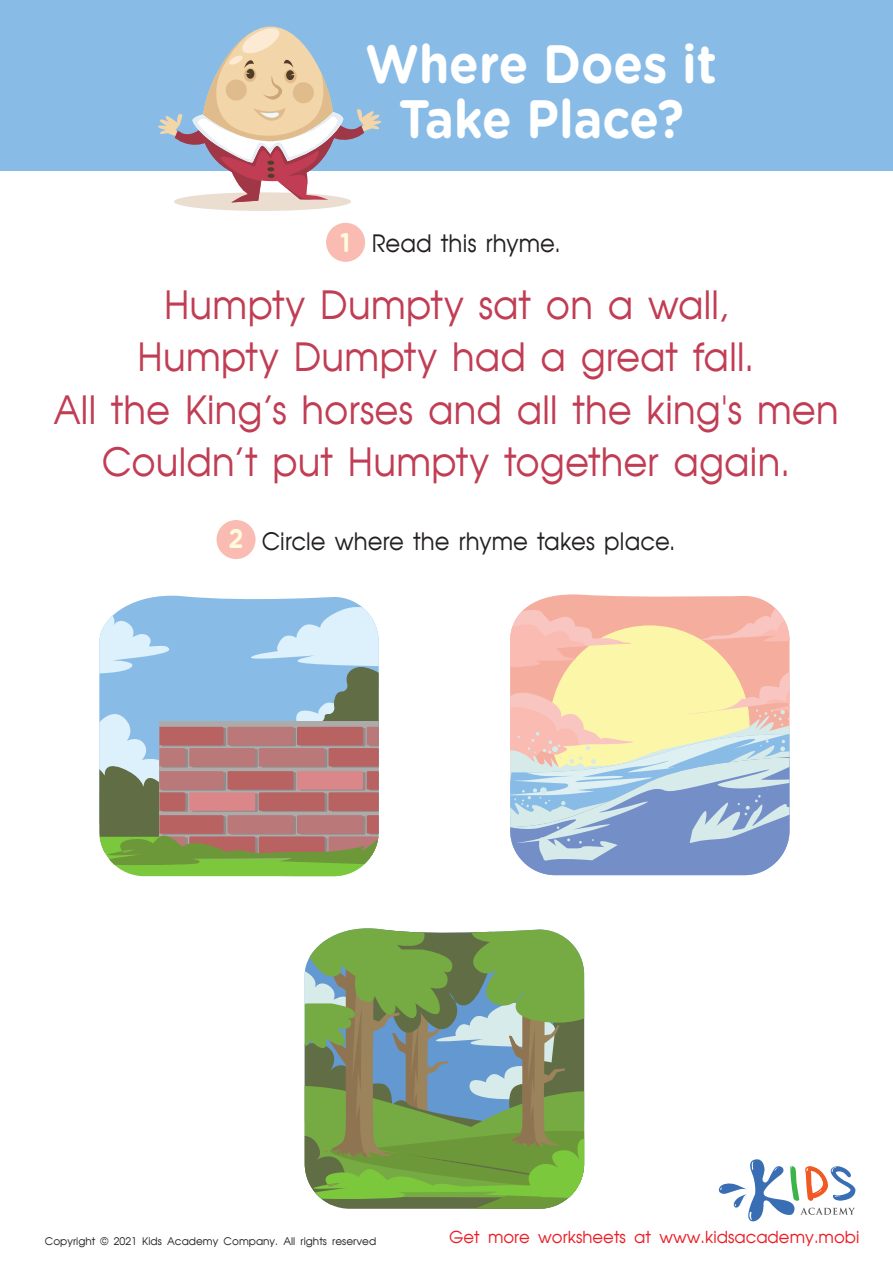
<style>
.page{position:relative;width:893px;height:1263px;background:#fff}
.page>*{position:absolute;margin:0;border:0;box-sizing:border-box;transform-origin:0 0}
.t1{font:700 54px/55.5px "Gotham Rounded";color:#fff;text-align:center;scale:.9 1}
.t2{font:39px/52.5px "AG Avant Garde Cyr";letter-spacing:.005em;color:#c13d54;text-align:center;scale:.95 1}
.t3{font:700 27px "Gotham Rounded";color:#fffbde;scale:.9 1}
.t4{font:24px "AG Avant Garde Cyr";letter-spacing:.005em;color:#231f20;scale:.95 1}
.t5{font:16.5px "AG Avant Garde Cyr";color:#ec1c24}
.t6{font:10.5px "AG Avant Garde Cyr";color:#231f20}
</style>
<div class="page">
<div style="left:0;top:0;width:892px;height:170px;background:#88bce7"></div>
<div style="left:326px;top:223px;width:39px;height:39px;background:#f9bbb2;border-radius:50%"></div>
<div style="left:216px;top:520px;width:39px;height:39px;background:#f9bbb2;border-radius:50%"></div>
<svg style="left:718px;top:1159px;width:137px;height:63px"></svg>
<div style="left:174px;top:192px;width:177px;height:19px;background:#ebded1;border-radius:50%"></div>
<svg style="left:138px;top:596px;width:214px;height:5px"></svg>
<svg style="left:99px;top:601px;width:280px;height:275px;background:#a1a4a5"></svg>
<svg style="left:535px;top:594px;width:232px;height:8px;fill:#f5ad9e"></svg>
<svg style="left:510px;top:602px;width:279px;height:273px;background:#cfc8c0"></svg>
<svg style="left:305px;top:928px;width:279px;height:281px;background:#7d9f63"></svg>
<svg style="left:158px;top:27px;width:223px;height:175px"></svg>
<h1 class="t1" style="left:365px;top:34px;width:392px">Where Does it<br>Take Place?</h1>
<p class="t3" style="left:340px;top:223px;width:13px">1</p>
<p class="t4" style="left:372px;top:230px;width:200px">Read this rhyme.</p>
<p class="t2" style="left:53px;top:279px;width:828px">Humpty Dumpty sat on a wall,<br>Humpty Dumpty had a great fall.<br>All the King’s horses and all the king's men Couldn’t put Humpty together again.</p>
<p class="t3" style="left:228px;top:519px;width:18px">2</p>
<p class="t4" style="left:262px;top:528px;width:437px">Circle where the rhyme takes place.</p>
<p class="t6" style="left:45px;top:1235px;width:333px">Copyright © 2021 Kids Academy Company. All rights reserved</p>
<p class="t5" style="left:449px;top:1228px;width:412px">Get more worksh ets at www.kidsacademy.mobi</p>
<p class="t5" style="left:438px;top:1228px;width:412px">Get more worksheets at www.kidsacademy.mobi</p>
</div>
